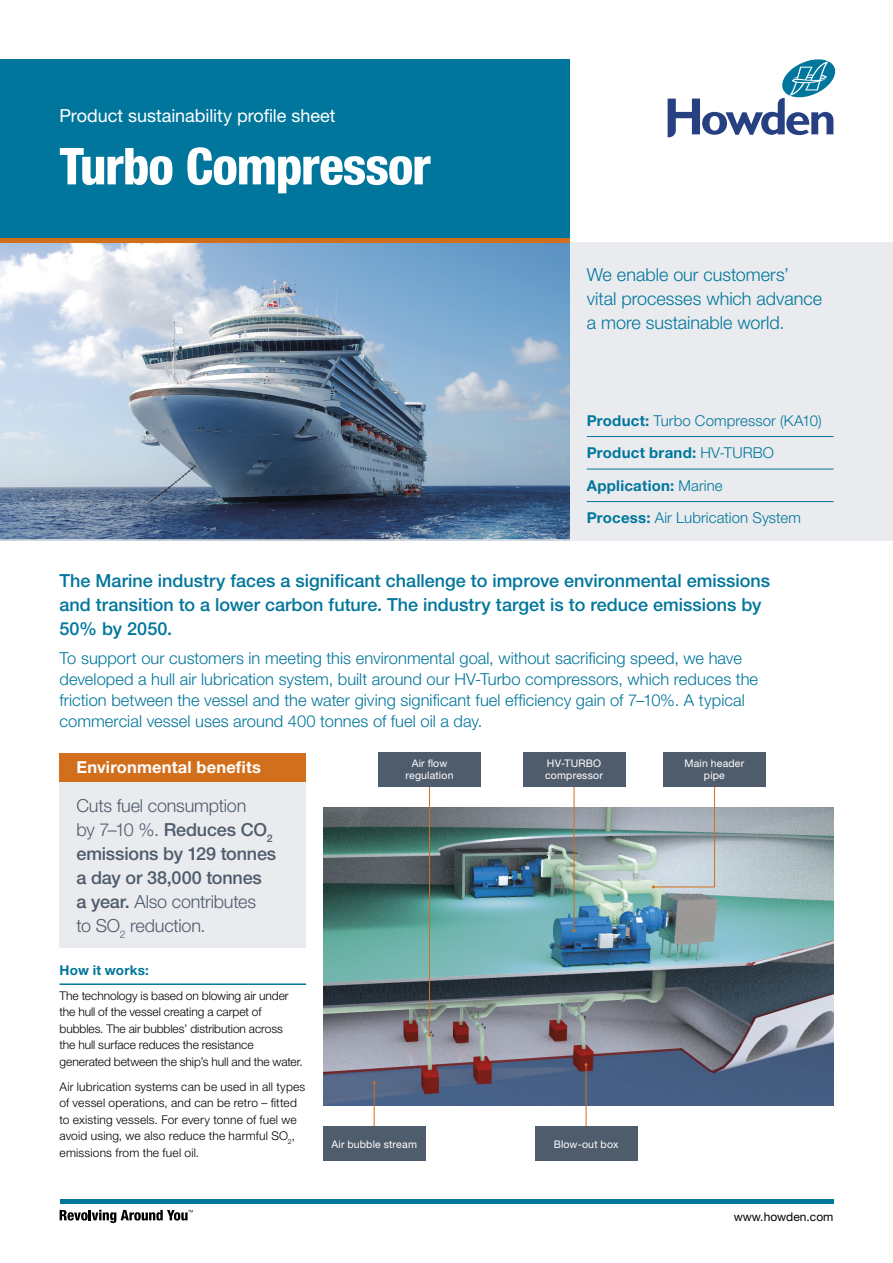
<style>
.page{position:relative;width:893px;height:1263px;background:#fff}
.page>*{position:absolute;margin:0;border:0;box-sizing:border-box;transform-origin:0 0}
.t1{font:800 condensed 51px "Helvetica Neue LT Pro";letter-spacing:-.02em;color:#fff}
.t2{font:500 18px/24px "Helvetica Neue LT Pro";color:#00769c}
.t3{font:300 18px/24px "Helvetica Neue LT Pro";letter-spacing:-.01em;color:#4f5c6c}
.t4{font:300 18px/24px "Helvetica Neue LT Pro";color:#00769c}
.t5{font:18px "Helvetica Neue LT Pro";letter-spacing:-.005em;color:#fff}
.t6{font:300 16.5px/21px "Helvetica Neue LT Pro";color:#00769c}
.t7{font:700 16.5px "Helvetica Neue LT Pro";letter-spacing:.01em;color:#fff}
.t8{font:300 15px/32.5px "Helvetica Neue LT Pro";letter-spacing:.005em;color:#00769c}
.t9{font:700 13.5px "Helvetica Neue LT Pro";letter-spacing:.015em;color:#00769c}
.t10{font:300 12px/16.5px "Helvetica Neue LT Pro";color:#000}
.t11{font:12px "Helvetica Neue LT Pro";color:#000}
.t12{font:10.5px/12px "Helvetica Neue LT Pro";letter-spacing:.015em;color:#fff;text-align:center}
.s1{font-weight:700}
.s2{font-weight:500}
</style>
<div class="page">
<div style="left:0;top:60px;width:570px;height:178px;background:#00769c"></div>
<div style="left:570px;top:242px;width:323px;height:298px;background:#e9ebee"></div>
<img style="left:0;top:242px;width:570px;height:297px">
<hr style="left:587px;top:436px;width:246px;height:1px;background:#00769c">
<hr style="left:587px;top:469px;width:246px;height:1px;background:#00769c">
<hr style="left:587px;top:501px;width:246px;height:1px;background:#00769c">
<svg style="left:668px;top:59px;width:167px;height:78px"></svg>
<hr style="left:60px;top:1199px;width:773px;height:4px;background:#00769c">
<svg style="left:60px;top:1210px;width:133px;height:13px"></svg>
<hr style="left:0;top:238px;width:570px;height:4px;background:#d26f1c">
<hr style="left:0;top:539px;width:893px;height:2px;background:#e9ebee">
<hr style="left:60px;top:983px;width:246px;height:2px;background:#00769c">
<div style="left:60px;top:753px;width:246px;height:29px;background:#d26f1c"></div>
<div style="left:60px;top:782px;width:246px;height:166px;background:#e9ebee"></div>
<img style="left:323px;top:808px;width:510px;height:298px">
<hr style="left:574px;top:767px;width:1px;height:164px;background:#d26f1c">
<svg style="left:652px;top:787px;width:63px;height:101px"></svg>
<hr style="left:429px;top:770px;width:1px;height:265px;background:#d26f1c">
<div style="left:523px;top:753px;width:102px;height:34px;background:#4f5c6c"></div>
<div style="left:663px;top:753px;width:102px;height:34px;background:#4f5c6c"></div>
<hr style="left:586px;top:1065px;width:1px;height:84px;background:#d26f1c">
<hr style="left:374px;top:1083px;width:1px;height:58px;background:#d26f1c">
<div style="left:535px;top:1127px;width:102px;height:34px;background:#4f5c6c"></div>
<div style="left:323px;top:1127px;width:102px;height:34px;background:#4f5c6c"></div>
<div style="left:378px;top:753px;width:102px;height:34px;background:#4f5c6c"></div>
<h2 class="t5" style="left:60px;top:104px;width:277px">Product sustainability profile sheet</h2>
<h1 class="t1" style="left:60px;top:135px;width:373px">Turbo Compressor</h1>
<h2 class="t4" style="left:587px;top:262px;width:237px">We enable our customers’ vital processes which advance a more sustainable world.</h2>
<p class="t8" style="left:587px;top:404px;width:236px"><span class="s1">Product:</span> Turbo Compressor (KA10)<br><span class="s1">Product brand:</span> HV-TURBO<br><span class="s1">Application:</span> Marine<br><span class="s1">Process:</span> Air Lubrication System</p>
<h2 class="t2" style="left:60px;top:568px;width:712px">The Marine industry faces a significant challenge to improve environmental emissions and transition to a lower carbon future. The industry target is to reduce emissions by<br>50% by 2050.</h2>
<p class="t6" style="left:60px;top:648px;width:700px">To support our customers in meeting this environmental goal, without sacrificing speed, we have developed a hull air lubrication system, built around our HV-Turbo compressors, which reduces the friction between the vessel and the water giving significant fuel efficiency gain of 7–10%. A typical commercial vessel uses around 400 tonnes of fuel oil a day.</p>
<h3 class="t7" style="left:77px;top:757px;width:186px">Environmental benefits</h3>
<h2 class="t3" style="left:77px;top:793px;width:201px">Cuts fuel consumption<br>by 7–10 %. <span class="s2">Reduces CO</span><sub>2 </sub><span class="s2">emissions by 129 tonnes a day or 38,000 tonnes a year.</span> Also contributes<br>to SO<sub>2</sub> reduction.</h2>
<p class="t9" style="left:60px;top:961px;width:91px">How it works:</p>
<p class="t10" style="left:60px;top:987px;width:245px">The technology is based on blowing air under the hull of the vessel creating a carpet of bubbles. The air bubbles’ distribution across<br>the hull surface reduces the resistance generated between the ship’s hull and the water.</p>
<p class="t10" style="left:60px;top:1078px;width:247px">Air lubrication systems can be used in all types of vessel operations, and can be retro – fitted to existing vessels. For every tonne of fuel we avoid using, we also reduce the harmful SO<sub>2</sub>, emissions from the fuel oil.</p>
<p class="t12" style="left:405px;top:757px;width:50px">Air flow regulation</p>
<p class="t12" style="left:545px;top:757px;width:59px;text-align:left">HV-TURBO compressor</p>
<p class="t12" style="left:684px;top:757px;width:61px">Main header pipe</p>
<p class="t12" style="left:331px;top:1138px;width:87px">Air bubble stream</p>
<p class="t12" style="left:554px;top:1138px;width:66px">Blow-out box</p>
<p class="t11" style="left:734px;top:1209px;width:101px">www.howden.com</p>
</div>
